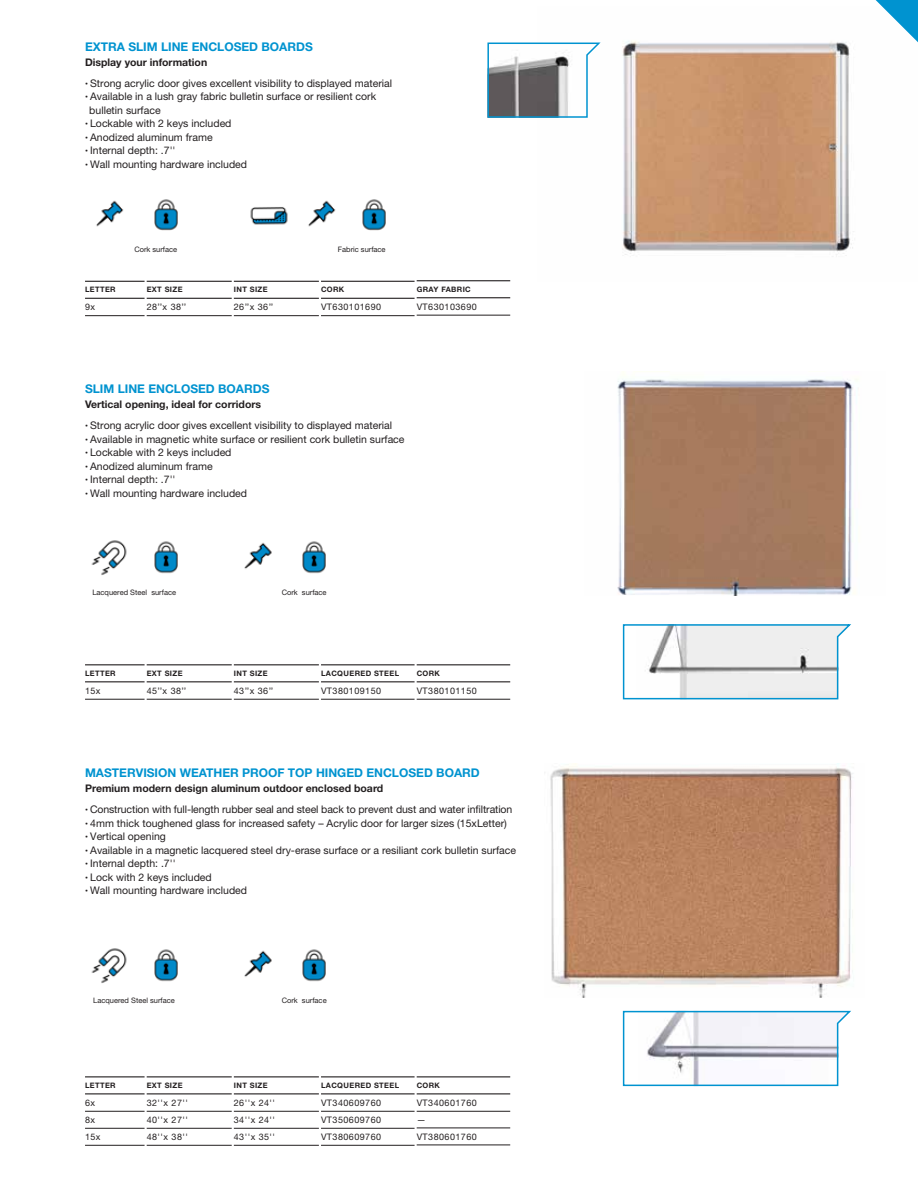
<style>
.page{position:relative;width:918px;height:1188px;background:#fff}
.page>*{position:absolute;margin:0;border:0;box-sizing:border-box;transform-origin:0 0}
.t1{font:700 12px "Helvetica Neue LT Std";color:#0093d0}
.t2{font:10.5px/13.5px "Helvetica Neue LT Std";color:#231f20}
.t3{font:700 10.5px "Helvetica Neue LT Std";color:#231f20}
.t4{font:9px/17px "Helvetica Neue LT Std";letter-spacing:.05em;color:#231f20;text-align:justify}
.t5{font:700 7.5px "Helvetica Neue LT Std";letter-spacing:.05em;color:#231f20}
.t6{font:7.5px "Helvetica Neue LT Std";color:#231f20}
.s1{font-family:"Enzo OT";font-weight:500}
</style>
<div class="page">
<img style="left:622px;top:41px;width:296px;height:214px">
<svg style="left:487px;top:42px;width:114px;height:76px"></svg>
<hr style="left:85px;top:281px;width:60px;height:1px;background:#231f20">
<hr style="left:85px;top:298px;width:60px;height:1px;background:#231f20">
<hr style="left:85px;top:315px;width:60px;height:1px;background:#231f20">
<hr style="left:321px;top:281px;width:94px;height:1px;background:#231f20">
<hr style="left:321px;top:298px;width:94px;height:1px;background:#231f20">
<hr style="left:321px;top:315px;width:94px;height:1px;background:#231f20">
<hr style="left:234px;top:281px;width:85px;height:1px;background:#231f20">
<hr style="left:234px;top:298px;width:85px;height:1px;background:#231f20">
<hr style="left:234px;top:315px;width:85px;height:1px;background:#231f20">
<hr style="left:147px;top:281px;width:85px;height:1px;background:#231f20">
<hr style="left:147px;top:298px;width:85px;height:1px;background:#231f20">
<hr style="left:147px;top:315px;width:85px;height:1px;background:#231f20">
<hr style="left:85px;top:664px;width:60px;height:1px;background:#231f20">
<hr style="left:85px;top:681px;width:60px;height:1px;background:#231f20">
<hr style="left:85px;top:699px;width:60px;height:1px;background:#231f20">
<hr style="left:321px;top:664px;width:94px;height:1px;background:#231f20">
<hr style="left:321px;top:681px;width:94px;height:1px;background:#231f20">
<hr style="left:321px;top:699px;width:94px;height:1px;background:#231f20">
<hr style="left:234px;top:664px;width:85px;height:1px;background:#231f20">
<hr style="left:234px;top:681px;width:85px;height:1px;background:#231f20">
<hr style="left:234px;top:699px;width:85px;height:1px;background:#231f20">
<hr style="left:147px;top:664px;width:85px;height:1px;background:#231f20">
<hr style="left:147px;top:681px;width:85px;height:1px;background:#231f20">
<hr style="left:147px;top:699px;width:85px;height:1px;background:#231f20">
<hr style="left:417px;top:664px;width:93px;height:1px;background:#231f20">
<hr style="left:417px;top:681px;width:93px;height:1px;background:#231f20">
<hr style="left:417px;top:699px;width:93px;height:1px;background:#231f20">
<hr style="left:321px;top:1076px;width:94px;height:1px;background:#231f20">
<hr style="left:321px;top:1093px;width:94px;height:1px;background:#231f20">
<hr style="left:321px;top:1128px;width:94px;height:1px;background:#231f20">
<hr style="left:321px;top:1111px;width:94px;height:1px;background:#231f20">
<hr style="left:321px;top:1145px;width:94px;height:1px;background:#231f20">
<hr style="left:85px;top:1076px;width:60px;height:1px;background:#231f20">
<hr style="left:85px;top:1093px;width:60px;height:1px;background:#231f20">
<hr style="left:85px;top:1111px;width:60px;height:1px;background:#231f20">
<hr style="left:85px;top:1128px;width:60px;height:1px;background:#231f20">
<hr style="left:85px;top:1145px;width:60px;height:1px;background:#231f20">
<hr style="left:234px;top:1076px;width:85px;height:1px;background:#231f20">
<hr style="left:234px;top:1093px;width:85px;height:1px;background:#231f20">
<hr style="left:234px;top:1111px;width:85px;height:1px;background:#231f20">
<hr style="left:234px;top:1128px;width:85px;height:1px;background:#231f20">
<hr style="left:234px;top:1145px;width:85px;height:1px;background:#231f20">
<hr style="left:147px;top:1076px;width:85px;height:1px;background:#231f20">
<hr style="left:147px;top:1093px;width:85px;height:1px;background:#231f20">
<hr style="left:147px;top:1111px;width:85px;height:1px;background:#231f20">
<hr style="left:147px;top:1128px;width:85px;height:1px;background:#231f20">
<hr style="left:147px;top:1145px;width:85px;height:1px;background:#231f20">
<hr style="left:417px;top:1076px;width:93px;height:1px;background:#231f20">
<hr style="left:417px;top:1093px;width:93px;height:1px;background:#231f20">
<hr style="left:417px;top:1128px;width:93px;height:1px;background:#231f20">
<hr style="left:417px;top:1111px;width:93px;height:1px;background:#231f20">
<hr style="left:417px;top:1145px;width:93px;height:1px;background:#231f20">
<hr style="left:417px;top:280px;width:93px;height:1px;background:#231f20">
<hr style="left:417px;top:297px;width:93px;height:1px;background:#231f20">
<hr style="left:417px;top:315px;width:93px;height:1px;background:#231f20">
<img style="left:550px;top:763px;width:303px;height:234px">
<svg style="left:622px;top:624px;width:229px;height:76px"></svg>
<svg style="left:622px;top:1010px;width:229px;height:77px"></svg>
<img style="left:154px;top:199px;width:24px;height:32px">
<img style="left:250px;top:207px;width:38px;height:18px">
<img style="left:308px;top:200px;width:28px;height:27px">
<img style="left:362px;top:199px;width:24px;height:32px">
<img style="left:91px;top:540px;width:36px;height:35px">
<img style="left:154px;top:541px;width:24px;height:33px">
<img style="left:244px;top:542px;width:28px;height:27px">
<img style="left:302px;top:541px;width:24px;height:33px">
<img style="left:91px;top:948px;width:36px;height:35px">
<img style="left:154px;top:949px;width:24px;height:33px">
<img style="left:244px;top:950px;width:28px;height:27px">
<img style="left:302px;top:949px;width:24px;height:33px">
<img style="left:617px;top:379px;width:241px;height:217px">
<svg style="left:876px;top:0;width:42px;height:42px"></svg>
<img style="left:96px;top:200px;width:28px;height:27px">
<p class="t1" style="left:85px;top:39px;width:229px">EXTRA SLIM LINE ENCLOSED BOARDS</p>
<p class="t3" style="left:85px;top:56px;width:124px">Display your information</p>
<p class="t2" style="left:85px;top:76px;width:309px"><span class="s1">•</span> Strong acrylic door gives excellent visibility to displayed material</p>
<p class="t2" style="left:89px;top:90px;width:288px;text-indent:-4px"><span class="s1">•</span> Available in a lush gray fabric bulletin surface or resilient cork bulletin surface</p>
<p class="t2" style="left:85px;top:117px;width:148px"><span class="s1">•</span> Lockable with 2 keys included</p>
<p class="t2" style="left:85px;top:130px;width:129px"><span class="s1">•</span> Anodized aluminum frame</p>
<p class="t2" style="left:85px;top:144px;width:92px"><span class="s1">•</span> Internal depth: .7''</p>
<p class="t2" style="left:85px;top:157px;width:164px"><span class="s1">•</span> Wall mounting hardware included</p>
<p class="t5" style="left:85px;top:285px;width:32px">LETTER</p>
<p class="t4" style="left:85px;top:299px;width:12px">9x</p>
<p class="t6" style="left:134px;top:245px;width:44px">Cork surface</p>
<p class="t6" style="left:338px;top:245px;width:49px">Fabric surface</p>
<p class="t5" style="left:147px;top:285px;width:37px">EXT SIZE</p>
<p class="t4" style="left:147px;top:299px;width:41px">28’’x 38’’</p>
<p class="t5" style="left:234px;top:285px;width:35px">INT SIZE</p>
<p class="t4" style="left:234px;top:299px;width:41px">26’’x 36’’</p>
<p class="t5" style="left:321px;top:285px;width:25px">CORK</p>
<p class="t4" style="left:321px;top:299px;width:62px">VT630101690</p>
<p class="t5" style="left:417px;top:285px;width:56px">GRAY FABRIC</p>
<p class="t4" style="left:417px;top:298px;width:62px">VT630103690</p>
<p class="t1" style="left:85px;top:382px;width:186px">SLIM LINE ENCLOSED BOARDS</p>
<p class="t3" style="left:85px;top:398px;width:178px">Vertical opening, ideal for corridors</p>
<p class="t2" style="left:85px;top:418px;width:309px"><span class="s1">•</span> Strong acrylic door gives excellent visibility to displayed material</p>
<p class="t2" style="left:85px;top:432px;width:321px"><span class="s1">•</span> Available in magnetic white surface or resilient cork bulletin surface</p>
<p class="t2" style="left:85px;top:445px;width:148px"><span class="s1">•</span> Lockable with 2 keys included</p>
<p class="t2" style="left:85px;top:459px;width:129px"><span class="s1">•</span> Anodized aluminum frame</p>
<p class="t2" style="left:85px;top:472px;width:92px"><span class="s1">•</span> Internal depth: .7''</p>
<p class="t2" style="left:85px;top:486px;width:164px"><span class="s1">•</span> Wall mounting hardware included</p>
<p class="t6" style="left:92px;top:588px;width:85px">Lacquered Steel surface</p>
<p class="t6" style="left:282px;top:588px;width:46px">Cork surface</p>
<p class="t5" style="left:85px;top:669px;width:32px">LETTER</p>
<p class="t4" style="left:85px;top:682px;width:17px">15x</p>
<p class="t5" style="left:147px;top:669px;width:37px">EXT SIZE</p>
<p class="t4" style="left:147px;top:682px;width:41px">45’’x 38’’</p>
<p class="t5" style="left:234px;top:669px;width:35px">INT SIZE</p>
<p class="t4" style="left:234px;top:682px;width:41px">43’’x 36’’</p>
<p class="t5" style="left:321px;top:669px;width:80px">LACQUERED STEEL</p>
<p class="t4" style="left:321px;top:682px;width:62px">VT380109150</p>
<p class="t5" style="left:417px;top:669px;width:25px">CORK</p>
<p class="t4" style="left:417px;top:682px;width:62px">VT380101150</p>
<p class="t1" style="left:85px;top:766px;width:396px">MASTERVISION WEATHER PROOF TOP HINGED ENCLOSED BOARD</p>
<p class="t3" style="left:85px;top:782px;width:300px">Premium modern design aluminum outdoor enclosed board</p>
<p class="t2" style="left:85px;top:802px;width:429px"><span class="s1">•</span> Construction with full-length rubber seal and steel back to prevent dust and water infiltration</p>
<p class="t2" style="left:85px;top:816px;width:423px"><span class="s1">•</span> 4mm thick toughened glass for increased safety – Acrylic door for larger sizes (15xLetter)</p>
<p class="t2" style="left:85px;top:829px;width:82px"><span class="s1">•</span> Vertical opening</p>
<p class="t2" style="left:85px;top:843px;width:432px"><span class="s1">•</span> Available in a magnetic lacquered steel dry-erase surface or a resiliant cork bulletin surface</p>
<p class="t2" style="left:85px;top:856px;width:92px"><span class="s1">•</span> Internal depth: .7''</p>
<p class="t2" style="left:85px;top:870px;width:128px"><span class="s1">•</span> Lock with 2 keys included</p>
<p class="t2" style="left:85px;top:883px;width:164px"><span class="s1">•</span> Wall mounting hardware included</p>
<p class="t6" style="left:93px;top:996px;width:83px">Lacquered Steel surface</p>
<p class="t6" style="left:282px;top:996px;width:46px">Cork surface</p>
<p class="t5" style="left:85px;top:1081px;width:32px">LETTER</p>
<p class="t4" style="left:85px;top:1094px;width:17px;text-align:left">6x<br>8x<br>15x</p>
<p class="t5" style="left:147px;top:1081px;width:37px">EXT SIZE</p>
<p class="t4" style="left:147px;top:1094px;width:43px">32''x 27'' 40''x 27'' 48''x 38''</p>
<p class="t5" style="left:234px;top:1081px;width:35px">INT SIZE</p>
<p class="t4" style="left:234px;top:1094px;width:43px">26''x 24'' 34''x 24'' 43''x 35''</p>
<p class="t5" style="left:321px;top:1081px;width:80px">LACQUERED STEEL</p>
<p class="t4" style="left:321px;top:1094px;width:62px">VT340609760<br>VT350609760<br>VT380609760</p>
<p class="t5" style="left:417px;top:1081px;width:25px">CORK</p>
<p class="t4" style="left:417px;top:1094px;width:62px;text-align:left">VT340601760 —<br>VT380601760</p>
</div>
